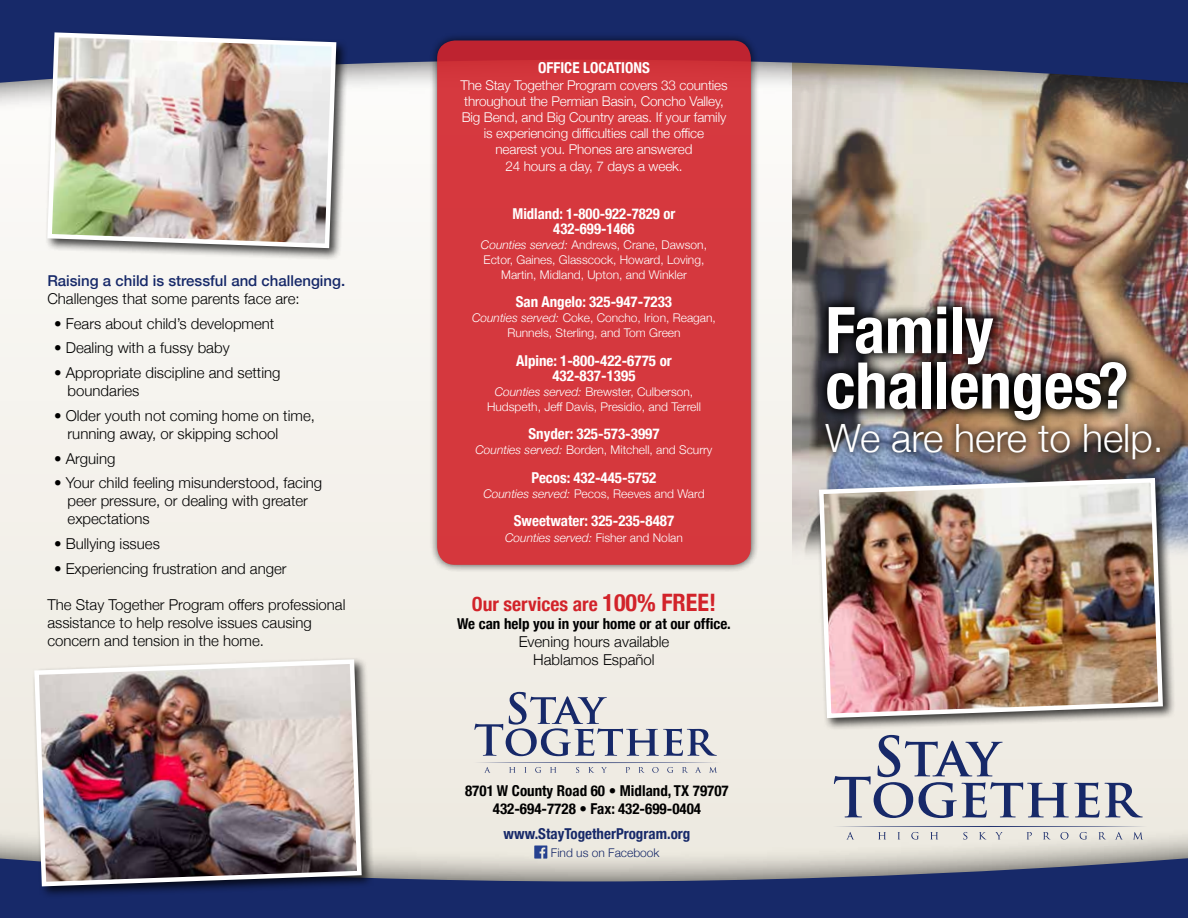
<style>
.page{position:relative;width:1188px;height:918px;background:#f3f0ea}
.page>*{position:absolute;margin:0;border:0;box-sizing:border-box;transform-origin:0 0}
.t1{font:700 condensed 64.5px/55.5px "Helvetica Neue";color:#fff}
.t2{font:300 39px "Helvetica Neue";color:#fff}
.t3{font:700 condensed 19.5px "Helvetica Neue";color:#d2232a}
.t4{font:300 15px/18px "Helvetica Neue";color:#000}
.t5{font:700 condensed 15px/15px "Helvetica Neue";color:#fff;text-align:center}
.t6{font:700 condensed 15px/18px "Helvetica Neue";color:#000;text-align:center}
.t7{font:500 15px "Helvetica Neue";color:#172969}
.t8{font:700 condensed 15px "Helvetica Neue";color:#172969}
.t9{font:300 13.5px/16.2px "Helvetica Neue";letter-spacing:-.01em;color:#fff;text-align:center}
.t10{font:300 12px/15px "Helvetica Neue";color:#fff;text-align:center}
.t11{font:italic 300 12px "Helvetica Neue";color:#fff}
.t12{font:300 12px "Helvetica Neue";color:#172969}
.s1{font-style:italic}
.s2{font-style:normal}
.s3{font-size:24px}
</style>
<div class="page">
<img style="left:792px;top:114px;width:396px;height:441px">
<div style="left:0;top:0;width:1188px;height:114px;background:#000;opacity:.75"></div>
<svg style="left:0;top:0;width:1188px;height:85px;background:#29386f"></svg>
<div style="left:0;top:827px;width:1188px;height:91px;background:#000;opacity:.75"></div>
<svg style="left:0;top:856px;width:1188px;height:62px;background:#44507d"></svg>
<div style="left:816px;top:475px;width:360px;height:256px;background:#000;opacity:.75"></div>
<img style="left:817px;top:476px;width:348px;height:244px">
<div style="left:31px;top:656px;width:343px;height:243px;background:#000;opacity:.75"></div>
<img style="left:32px;top:657px;width:332px;height:232px">
<svg style="left:474px;top:692px;width:243px;height:64px"></svg>
<svg style="left:476px;top:762px;width:242px;height:11px"></svg>
<svg style="left:534px;top:846px;width:13px;height:13px"></svg>
<div style="left:429px;top:32px;width:330px;height:541px;background:#000;opacity:.75"></div>
<div style="left:437px;top:40px;width:314px;height:525px;background:#d5383e;border-radius:18px"></div>
<svg style="left:834px;top:735px;width:309px;height:83px"></svg>
<svg style="left:833px;top:826px;width:314px;height:14px"></svg>
<img style="left:813px;top:292px;width:327px;height:142px">
<div style="left:818px;top:417px;width:350px;height:50px;background:#000;opacity:.75"></div>
<div style="left:44px;top:29px;width:305px;height:232px;background:#000;opacity:.75"></div>
<img style="left:45px;top:30px;width:294px;height:221px">
<p class="t7" style="left:47px;top:268px;width:299px">Raising a child is stressful and challenging.</p>
<p class="t4" style="left:47px;top:288px;width:254px">Challenges that some parents face are:</p>
<p class="t4" style="left:54px;top:313px;width:222px">• Fears about child’s development</p>
<p class="t4" style="left:54px;top:338px;width:177px">• Dealing with a fussy baby</p>
<p class="t4" style="left:68px;top:363px;width:214px;text-indent:-14px">• Appropriate discipline and setting boundaries</p>
<p class="t4" style="left:68px;top:405px;width:249px;text-indent:-14px">• Older youth not coming home on time, running away, or skipping school</p>
<p class="t4" style="left:54px;top:448px;width:63px">• Arguing</p>
<p class="t4" style="left:68px;top:473px;width:256px;text-indent:-14px">• Your child feeling misunderstood, facing peer pressure, or dealing with greater expectations</p>
<p class="t4" style="left:54px;top:534px;width:107px">• Bullying issues</p>
<p class="t4" style="left:54px;top:558px;width:234px">• Experiencing frustration and anger</p>
<p class="t4" style="left:47px;top:594px;width:300px">The Stay Together Program offers professional assistance to help resolve issues causing concern and tension in the home.</p>
<p class="t5" style="left:538px;top:60px;width:113px">OFFICE LOCATIONS</p>
<p class="t9" style="left:460px;top:76px;width:269px">The Stay Together Program covers 33 counties throughout the Permian Basin, Concho Valley, Big Bend, and Big Country areas. If your family is experiencing difficulties call the office<br>nearest you. Phones are answered<br>24 hours a day, 7 days a week.</p>
<p class="t5" style="left:513px;top:205px;width:164px">Midland: 1-800-922-7829 or<br>432-699-1466</p>
<p class="t10" style="left:481px;top:236px;width:228px"><span class="s1">Counties served:</span> Andrews, Crane, Dawson,<br>Ector, Gaines, Glasscock, Howard, Loving,<br>Martin, Midland, Upton, and Winkler</p>
<p class="t5" style="left:516px;top:293px;width:158px">San Angelo: 325-947-7233</p>
<p class="t10" style="left:472px;top:309px;width:245px"><span class="s1">Counties served:</span> Coke, Concho, Irion, Reagan,<br>Runnels, Sterling, and Tom Green</p>
<p class="t5" style="left:516px;top:352px;width:157px">Alpine: 1-800-422-6775 or<br>432-837-1395</p>
<p class="t10" style="left:487px;top:383px;width:215px"><span class="s1">Counties served:</span> Brewster, Culberson,<br>Hudspeth, Jeff Davis, Presidio, and Terrell</p>
<p class="t5" style="left:528px;top:425px;width:133px">Snyder: 325-573-3997</p>
<p class="t10" style="left:475px;top:441px;width:239px"><span class="s1">Counties served:</span> Borden, Mitchell, and Scurry</p>
<p class="t5" style="left:531px;top:469px;width:127px">Pecos: 432-445-5752</p>
<p class="t10" style="left:483px;top:485px;width:223px"><span class="s1">Counties served:</span> Pecos, Reeves and Ward</p>
<p class="t5" style="left:514px;top:512px;width:162px">Sweetwater: 325-235-8487</p>
<p class="t11" style="left:505px;top:528px;width:179px">Counties served: <span class="s2">Fisher and Nolan</span></p>
<h3 class="t3" style="left:472px;top:588px;width:246px">Our services are <span class="s3">100% FREE!</span></h3>
<p class="t6" style="left:457px;top:614px;width:275px">We can help you in your home or at our office.</p>
<p class="t4" style="left:519px;top:631px;width:152px;text-align:center">Evening hours available<br>Hablamos Español</p>
<p class="t6" style="left:465px;top:781px;width:265px">8701 W County Road 60 • Midland, TX 79707<br>432-694-7728 • Fax: 432-699-0404</p>
<p class="t8" style="left:504px;top:821px;width:188px">www.StayTogetherProgram.org</p>
<p class="t12" style="left:551px;top:843px;width:110px">Find us on Facebook</p>
<h1 class="t1" style="left:826px;top:298px;width:305px">Family challenges?</h1>
<h2 class="t2" style="left:826px;top:406px;width:340px">We are here to help.</h2>
</div>
